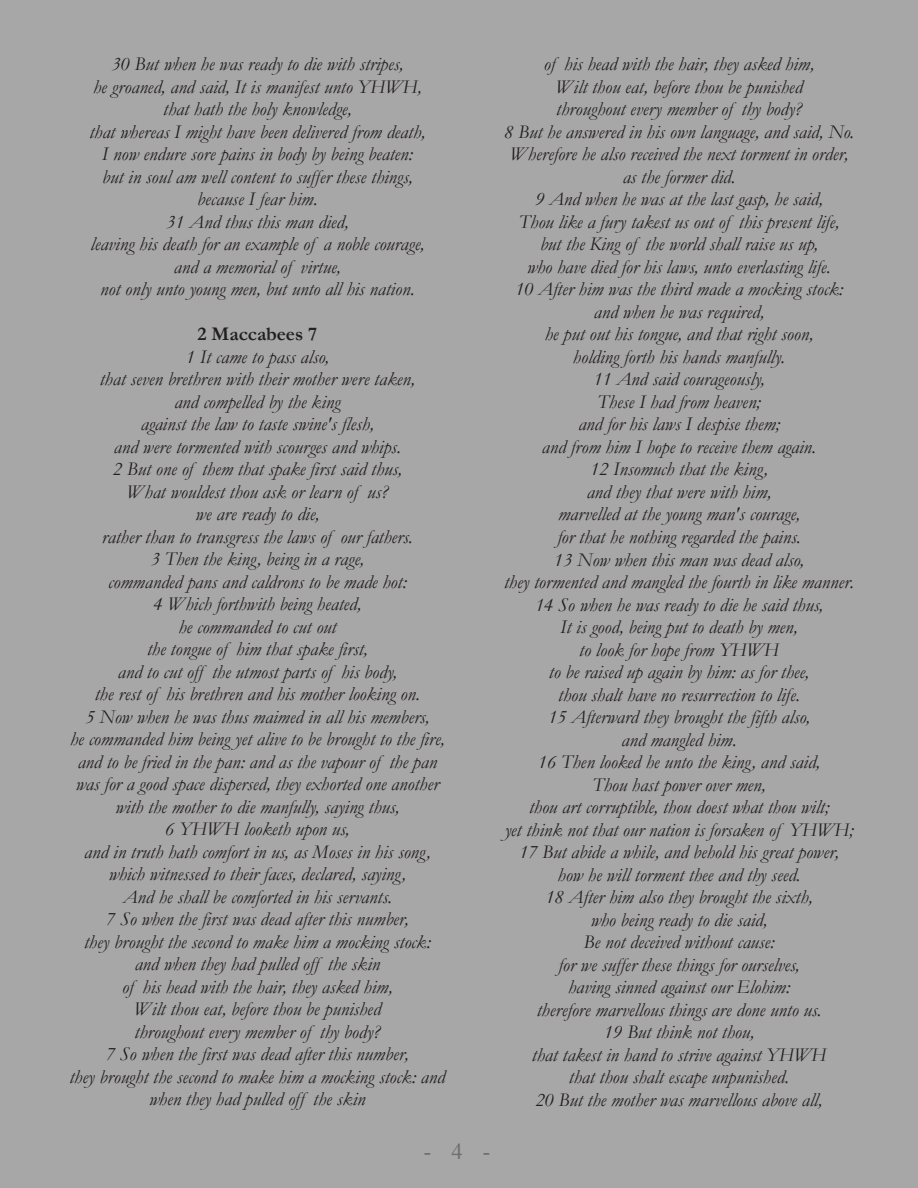
<style>
.page{position:relative;width:918px;height:1188px;background:#a8a7a8}
.page>*{position:absolute;margin:0;border:0;box-sizing:border-box;transform-origin:0 0}
.t1{font:22.5px "Iskoola Pota";color:#6e6f72}
.t2{font:italic 19.5px/22.5px "Garamond";color:#231f20;text-align:center}
.t3{font:700 19.5px "Garamond";color:#231f20}
</style>
<div class="page">
<p class="t2" style="left:89px;top:52px;width:338px">30 But when he was ready to die with stripes,<br>he groaned, and said, It is manifest unto YHWH, that hath the holy knowledge,<br>that whereas I might have been delivered from death, I now endure sore pains in body by being beaten: but in soul am well content to suffer these things, because I fear him.<br>31 And thus this man died,<br>leaving his death for an example of a noble courage, and a memorial of virtue,<br>not only unto young men, but unto all his nation.</p>
<p class="t3" style="left:198px;top:321px;width:121px">2 Maccabees 7</p>
<p class="t2" style="left:69px;top:345px;width:377px">1 It came to pass also,<br>that seven brethren with their mother were taken,<br>and compelled by the king<br>against the law to taste swine's flesh,<br>and were tormented with scourges and whips.<br>2 But one of them that spake first said thus,<br>What wouldest thou ask or learn of us?<br>we are ready to die,<br>rather than to transgress the laws of our fathers.<br>3 Then the king, being in a rage,<br>commanded pans and caldrons to be made hot:<br>4 Which forthwith being heated,<br>he commanded to cut out<br>the tongue of him that spake first,<br>and to cut off the utmost parts of his body,<br>the rest of his brethren and his mother looking on.<br>5 Now when he was thus maimed in all his members,<br>he commanded him being yet alive to be brought to the fire, and to be fried in the pan: and as the vapour of the pan was for a good space dispersed, they exhorted one another with the mother to die manfully, saying thus,<br>6 YHWH looketh upon us,<br>and in truth hath comfort in us, as Moses in his song, which witnessed to their faces, declared, saying,<br>And he shall be comforted in his servants.<br>7 So when the first was dead after this number,<br>they brought the second to make him a mocking stock: and when they had pulled off the skin<br>of his head with the hair, they asked him,<br>Wilt thou eat, before thou be punished<br>throughout every member of thy body?<br>7 So when the first was dead after this number,<br>they brought the second to make him a mocking stock: and when they had pulled off the skin</p>
<p class="t2" style="left:504px;top:53px;width:352px">of his head with the hair, they asked him,<br>Wilt thou eat, before thou be punished<br>throughout every member of thy body?<br>8 But he answered in his own language, and said, No.<br>Wherefore he also received the next torment in order, as the former did.<br>9 And when he was at the last gasp, he said,<br>Thou like a fury takest us out of this present life,<br>but the King of the world shall raise us up,<br>who have died for his laws, unto everlasting life.<br>10 After him was the third made a mocking stock: and when he was required,<br>he put out his tongue, and that right soon,<br>holding forth his hands manfully.<br>11 And said courageously,<br>These I had from heaven;<br>and for his laws I despise them;<br>and from him I hope to receive them again.<br>12 Insomuch that the king,<br>and they that were with him,<br>marvelled at the young man's courage,<br>for that he nothing regarded the pains.<br>13 Now when this man was dead also,<br>they tormented and mangled the fourth in like manner.<br>14 So when he was ready to die he said thus,<br>It is good, being put to death by men,<br>to look for hope from YHWH<br>to be raised up again by him: as for thee,<br>thou shalt have no resurrection to life.<br>15 Afterward they brought the fifth also,<br>and mangled him.<br>16 Then looked he unto the king, and said,<br>Thou hast power over men,<br>thou art corruptible, thou doest what thou wilt;<br>yet think not that our nation is forsaken of YHWH; 17 But abide a while, and behold his great power, how he will torment thee and thy seed.<br>18 After him also they brought the sixth,<br>who being ready to die said,<br>Be not deceived without cause:<br>for we suffer these things for ourselves,<br>having sinned against our Elohim:<br>therefore marvellous things are done unto us.<br>19 But think not thou,<br>that takest in hand to strive against YHWH<br>that thou shalt escape unpunished.<br>20 But the mother was marvellous above all,</p>
<p class="t1" style="left:424px;top:1139px;width:68px">-4-</p>
</div>
